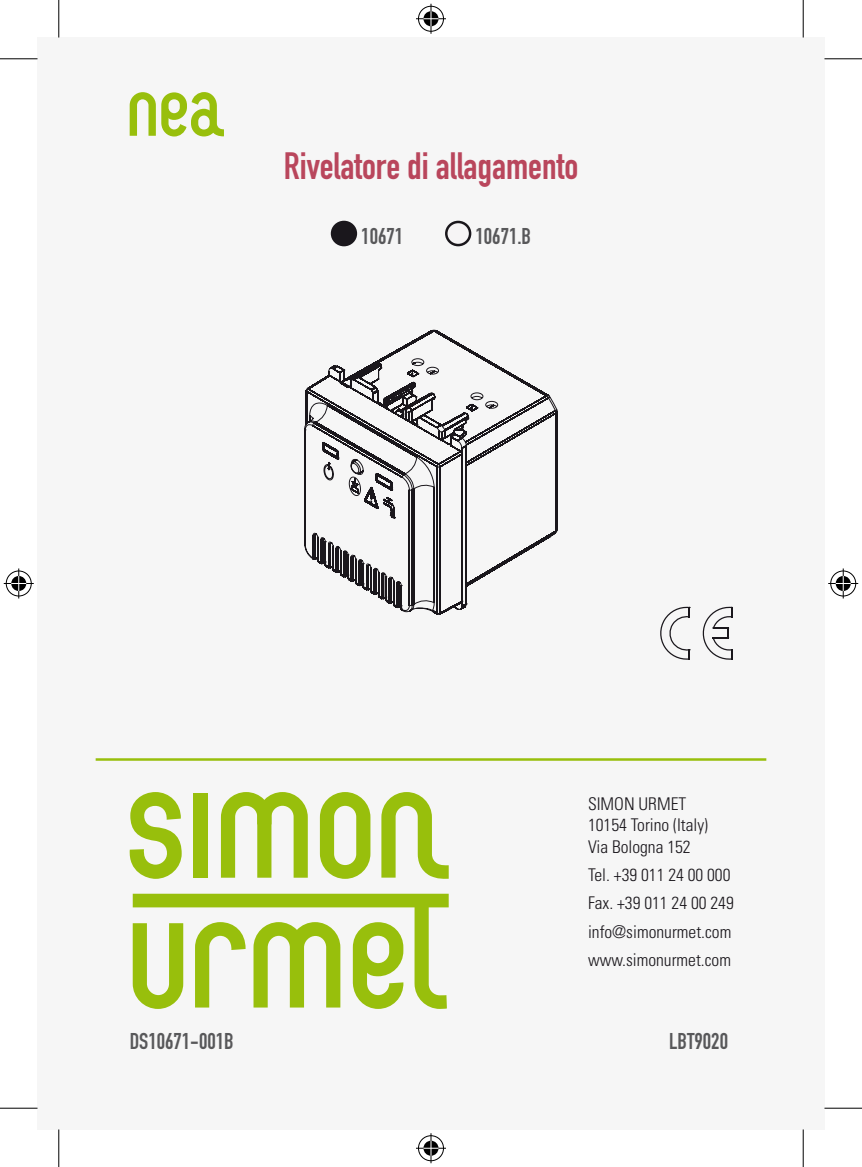
<style>
.page{position:relative;width:862px;height:1167px;background:#fff}
.page>*{position:absolute;margin:0;border:0;box-sizing:border-box;transform-origin:0 0}
.t1{font:37.5px "DIN Engschrift";color:#b9465c}
.t2{font:22.5px "DIN Engschrift";color:#58585a}
.t3{font:300 condensed 17.5px/28.2px "Univers";color:#1a171c}
</style>
<div class="page">
<div style="left:38px;top:38px;width:786px;height:1091px;background:#f6f6f6"></div>
<hr style="left:96px;top:758px;width:670px;height:2px;background:#98bf0c">
<svg style="left:130px;top:92px;width:94px;height:44px"></svg>
<svg style="left:221px;top:792px;width:87px;height:85px"></svg>
<svg style="left:320px;top:792px;width:50px;height:86px"></svg>
<div style="left:193px;top:793px;width:14px;height:84px;background:#98bf0c"></div>
<svg style="left:133px;top:893px;width:316px;height:115px"></svg>
<svg style="left:130px;top:792px;width:52px;height:86px"></svg>
<svg style="left:381px;top:792px;width:68px;height:87px"></svg>
<div style="left:332px;top:222px;width:24px;height:23px;background:#1a171c;border-radius:50%"></div>
<div style="left:331px;top:221px;width:26px;height:25px;border:2px solid #1a171c;border-radius:50%"></div>
<div style="left:445px;top:221px;width:26px;height:25px;border:2px solid #1a171c;border-radius:50%"></div>
<svg style="left:660px;top:606px;width:72px;height:53px"></svg>
<svg style="left:304px;top:329px;width:254px;height:286px"></svg>
<hr style="left:0;top:58px;width:38px;height:1px;background:#000">
<hr style="left:824px;top:58px;width:38px;height:1px;background:#000">
<hr style="left:0;top:1107px;width:38px;height:1px;background:#000">
<hr style="left:824px;top:1107px;width:38px;height:1px;background:#000">
<hr style="left:58px;top:0;width:1px;height:38px;background:#000">
<hr style="left:58px;top:1129px;width:1px;height:37px;background:#000">
<hr style="left:802px;top:0;width:1px;height:38px;background:#000">
<hr style="left:802px;top:1129px;width:1px;height:37px;background:#000">
<div style="left:417px;top:5px;width:28px;height:28px;border:3px solid #fff;border-radius:50%"></div>
<hr style="left:416px;top:17px;width:30px;height:3px;background:#fff">
<hr style="left:429px;top:4px;width:3px;height:30px;background:#fff">
<div style="left:422px;top:10px;width:18px;height:18px;border:3px solid #fff;border-radius:50%"></div>
<div style="left:418px;top:6px;width:26px;height:26px;border:1px solid #000;border-radius:50%"></div>
<hr style="left:416px;top:18px;width:30px;height:1px;background:#000">
<hr style="left:430px;top:4px;width:1px;height:30px;background:#000">
<svg style="left:423px;top:11px;width:15px;height:15px"></svg>
<div style="left:417px;top:1134px;width:28px;height:28px;border:3px solid #fff;border-radius:50%"></div>
<hr style="left:416px;top:1146px;width:30px;height:3px;background:#fff">
<hr style="left:429px;top:1133px;width:3px;height:30px;background:#fff">
<div style="left:422px;top:1139px;width:18px;height:18px;border:3px solid #fff;border-radius:50%"></div>
<div style="left:418px;top:1135px;width:26px;height:25px;border:1px solid #000;border-radius:50%"></div>
<hr style="left:416px;top:1147px;width:30px;height:1px;background:#000">
<hr style="left:430px;top:1133px;width:1px;height:30px;background:#000">
<svg style="left:423px;top:1140px;width:15px;height:15px"></svg>
<div style="left:5px;top:569px;width:28px;height:28px;border:3px solid #fff;border-radius:50%"></div>
<hr style="left:4px;top:582px;width:30px;height:3px;background:#fff">
<hr style="left:17px;top:568px;width:3px;height:30px;background:#fff">
<div style="left:10px;top:574px;width:18px;height:18px;border:3px solid #fff;border-radius:50%"></div>
<div style="left:6px;top:570px;width:26px;height:26px;border:1px solid #000;border-radius:50%"></div>
<hr style="left:4px;top:583px;width:30px;height:1px;background:#000">
<hr style="left:18px;top:568px;width:1px;height:30px;background:#000">
<svg style="left:11px;top:576px;width:15px;height:15px"></svg>
<div style="left:829px;top:569px;width:28px;height:28px;border:3px solid #fff;border-radius:50%"></div>
<hr style="left:828px;top:582px;width:30px;height:3px;background:#fff">
<hr style="left:841px;top:568px;width:3px;height:30px;background:#fff">
<div style="left:834px;top:574px;width:18px;height:18px;border:3px solid #fff;border-radius:50%"></div>
<div style="left:830px;top:570px;width:26px;height:26px;border:1px solid #000;border-radius:50%"></div>
<hr style="left:828px;top:583px;width:30px;height:1px;background:#000">
<hr style="left:842px;top:568px;width:1px;height:30px;background:#000">
<svg style="left:835px;top:576px;width:15px;height:15px"></svg>
<h1 class="t1" style="left:284px;top:144px;width:296px">Rivelatore di allagamento</h1>
<p class="t2" style="left:361px;top:223px;width:43px">10671</p>
<p class="t2" style="left:475px;top:223px;width:57px">10671.B</p>
<p class="t3" style="left:588px;top:793px;width:122px;line-height:21.2px">SIMON URMET<br>10154 Torino (Italy)<br>Via Bologna 152</p>
<p class="t3" style="left:588px;top:860px;width:147px">Tel. +39 011 24 00 000<br>Fax. +39 011 24 00 249 info@simonurmet.com www.simonurmet.com</p>
<p class="t2" style="left:130px;top:1028px;width:106px">DS10671-001B</p>
<p class="t2" style="left:669px;top:1028px;width:60px">LBT9020</p>
</div>
